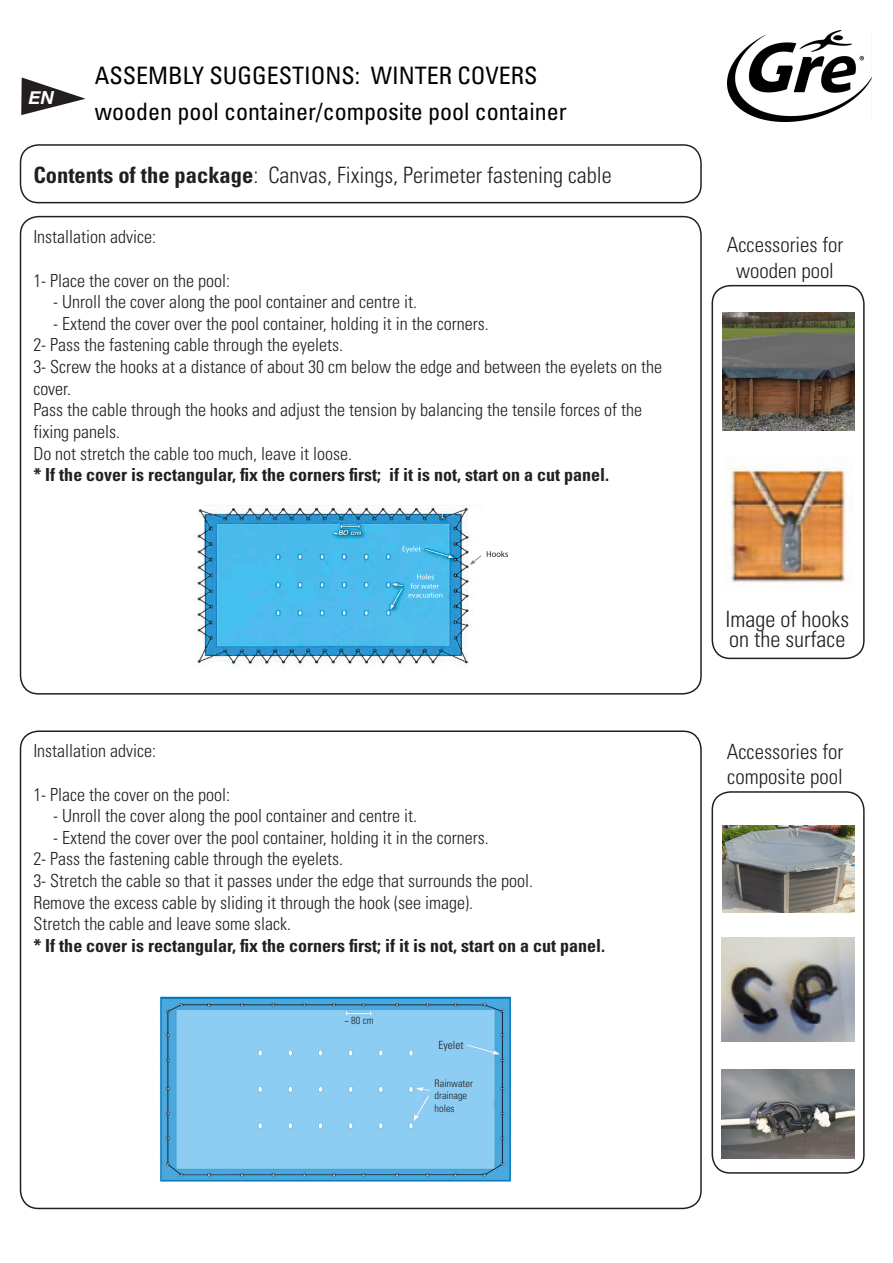
<style>
.page{position:relative;width:893px;height:1263px;background:#fff}
.page>*{position:absolute;margin:0;border:0;box-sizing:border-box;transform-origin:0 0}
.t1{font:condensed 24px/36px "Univers LT Std";color:#000}
.t2{font:300 condensed 22.5px/20.4px "Univers";color:#231f20}
.t3{font:300 condensed 21px/25.2px "Univers";color:#231f20;text-align:center}
.t4{font:300 condensed 18px/21.6px "Univers";color:#231f20}
.t5{font:700 condensed 18px "Univers LT Std";color:#231f20}
.t6{font:300 condensed 18px "Univers LT Std";color:#231f20}
.t7{font:italic 700 18px "Helvetica Neue";color:#fff}
.t8{font:300 condensed 11.25px "Univers";color:#231f20}
.t9{font:300 condensed 10.35px/12.3px "Univers";color:#231f20}
.t10{font:300 condensed 10.35px "Univers LT Std";color:#231f20}
.s1{font-weight:700}
</style>
<div class="page">
<svg style="left:21px;top:77px;width:65px;height:38px"></svg>
<div style="left:711px;top:285px;width:154px;height:374px;border:2px solid #231f20;border-radius:18px"></div>
<div style="left:711px;top:791px;width:154px;height:383px;border:2px solid #231f20;border-radius:18px"></div>
<div style="left:20px;top:144px;width:682px;height:59px;border:2px solid #231f20;border-radius:18px"></div>
<div style="left:20px;top:216px;width:682px;height:478px;border:2px solid #231f20;border-radius:18px"></div>
<div style="left:20px;top:730px;width:682px;height:479px;border:2px solid #231f20;border-radius:18px"></div>
<img style="left:730px;top:466px;width:123px;height:117px">
<img style="left:723px;top:825px;width:131px;height:88px">
<img style="left:721px;top:938px;width:134px;height:103px">
<img style="left:721px;top:1069px;width:134px;height:89px">
<img style="left:160px;top:996px;width:351px;height:186px">
<img style="left:194px;top:505px;width:314px;height:161px">
<img style="left:722px;top:313px;width:132px;height:117px">
<img style="left:728px;top:31px;width:144px;height:90px">
<p class="t7" style="left:29px;top:84px;width:27px">EN</p>
<h1 class="t1" style="left:95px;top:57px;width:473px">ASSEMBLY SUGGESTIONS: WINTER COVERS wooden pool container/composite pool container</h1>
<p class="t2" style="left:33px;top:164px;width:580px"><span class="s1">Contents of the package</span>: Canvas, Fixings, Perimeter fastening cable</p>
<p class="t4" style="left:33px;top:226px;width:124px">Installation advice:</p>
<p class="t4" style="left:33px;top:269px;width:198px">1- Place the cover on the pool:</p>
<p class="t4" style="left:53px;top:291px;width:365px">- Unroll the cover along the pool container and centre it.</p>
<p class="t4" style="left:33px;top:312px;width:630px;text-indent:20px">- Extend the cover over the pool container, holding it in the corners.<br>2- Pass the fastening cable through the eyelets.<br>3- Screw the hooks at a distance of about 30 cm below the edge and between the eyelets on the cover.<br>Pass the cable through the hooks and adjust the tension by balancing the tensile forces of the fixing panels.</p>
<p class="t6" style="left:33px;top:442px;width:320px">Do not stretch the cable too much, leave it loose.</p>
<p class="t5" style="left:33px;top:464px;width:577px">* If the cover is rectangular, fix the corners first; if it is not, start on a cut panel.</p>
<p class="t4" style="left:33px;top:740px;width:124px">Installation advice:</p>
<p class="t4" style="left:33px;top:783px;width:198px">1- Place the cover on the pool:</p>
<p class="t4" style="left:53px;top:805px;width:365px">- Unroll the cover along the pool container and centre it.</p>
<p class="t4" style="left:33px;top:826px;width:501px;text-indent:20px">- Extend the cover over the pool container, holding it in the corners.<br>2- Pass the fastening cable through the eyelets.<br>3- Stretch the cable so that it passes under the edge that surrounds the pool.<br>Remove the excess cable by sliding it through the hook (see image).</p>
<p class="t6" style="left:33px;top:913px;width:259px">Stretch the cable and leave some slack.</p>
<p class="t5" style="left:33px;top:934px;width:573px">* If the cover is rectangular, fix the corners first; if it is not, start on a cut panel.</p>
<p class="t10" style="left:344px;top:1014px;width:31px">~ 80 cm</p>
<p class="t8" style="left:438px;top:1038px;width:27px">Eyelet</p>
<p class="t9" style="left:435px;top:1077px;width:40px">Rainwater drainage holes</p>
<p class="t3" style="left:727px;top:232px;width:118px">Accessories for wooden pool</p>
<p class="t2" style="left:725px;top:608px;width:125px">Image of hooks on the surface</p>
<p class="t3" style="left:727px;top:738px;width:118px;text-align:left">Accessories for composite pool</p>
</div>
